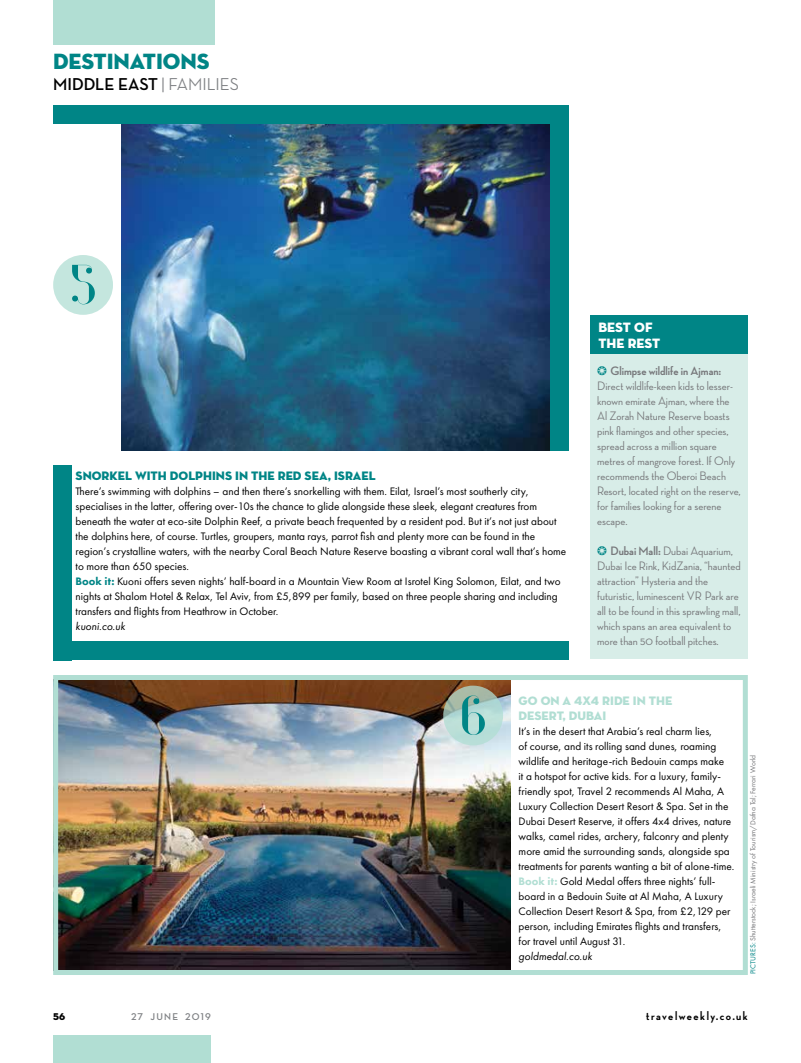
<style>
.page{position:relative;width:801px;height:1063px;background:#fff}
.page>*{position:absolute;margin:0;border:0;box-sizing:border-box;transform-origin:0 0}
.t1{font:700 53.75px "Vanity";color:#008586}
.t2{font:22.5px "Neutra Disp Titling";letter-spacing:-.005em;color:#008586}
.t3{font:700 17.5px "Neutra Disp";color:#000}
.t4{font:13.75px/16.6px "Neutra Disp Titling";color:#fff}
.t5{font:500 12.5px/15px "Neutra Disp";color:#77787b}
.t6{font:12.5px "Neutra Disp Titling";color:#008586}
.t7{font:12.5px/15px "Neutra Disp Titling";color:#b1ded3}
.t8{font:700 12.5px "Neutra Disp";letter-spacing:.12em;color:#000}
.t9{font:11.25px/15px "Futura New";color:#000}
.t10{font:italic 11.25px "Futura New";color:#000}
.t11{font:700 10px "Neutra Disp";letter-spacing:.12em;color:#808285}
.t12{font:10px "Neutra Disp Titling";color:#000}
.t13{font:7.5px "Futura New";color:#77787b}
.s1{font-weight:500;color:#808285}
.s2{font-weight:800;color:#008586}
.s3{color:#008586}
.s4{font-weight:700}
.s5{font-weight:800;color:#b1ded3}
</style>
<div class="page">
<img style="left:59px;top:681px;width:451px;height:288px">
<div style="left:53px;top:675px;width:695px;height:300px;border:5px solid #b1ded3"></div>
<img style="left:121px;top:123px;width:430px;height:327px">
<div style="left:53px;top:105px;width:503px;height:18px;background:#008586"></div>
<div style="left:53px;top:642px;width:516px;height:18px;background:#008586"></div>
<div style="left:53px;top:255px;width:60px;height:60px;background:#c4e6de;border-radius:50%"></div>
<svg style="left:443px;top:686px;width:60px;height:59px;background:#b1d1c7"></svg>
<div style="left:551px;top:105px;width:18px;height:345px;background:#008586"></div>
<div style="left:53px;top:465px;width:18px;height:195px;background:#008586"></div>
<div style="left:53px;top:1035px;width:158px;height:28px;background:#b1ded3"></div>
<div style="left:590px;top:325px;width:158px;height:334px;background:#d6ede7"></div>
<div style="left:590px;top:315px;width:158px;height:39px;background:#008586"></div>
<div style="left:53px;top:0;width:161px;height:44px;background:#b1ded3"></div>
<h2 class="t2" style="left:53px;top:47px;width:158px">DESTINATIONS</h2>
<h3 class="t3" style="left:53px;top:74px;width:187px">MIDDLE EAST <span class="s1">| FAMILIES</span></h3>
<h1 class="t1" style="left:70px;top:257px;width:28px">5</h1>
<p class="t6" style="left:76px;top:468px;width:301px">SNORKEL WITH DOLPHINS IN THE RED SEA, ISRAEL</p>
<p class="t9" style="left:76px;top:484px;width:492px">There’s swimming with dolphins – and then there’s snorkelling with them. Eilat, Israel’s most southerly city, specialises in the latter, offering over-10s the chance to glide alongside these sleek, elegant creatures from beneath the water at eco-site Dolphin Reef, a private beach frequented by a resident pod. But it’s not just about the dolphins here, of course. Turtles, groupers, manta rays, parrot fish and plenty more can be found in the region’s crystalline waters, with the nearby Coral Beach Nature Reserve boasting a vibrant coral wall that’s home to more than 650 species.<br><span class="s2">Book it:</span> Kuoni offers seven nights’ half-board in a Mountain View Room at Isrotel King Solomon, Eilat, and two nights at Shalom Hotel &amp; Relax, Tel Aviv, from £5,899 per family, based on three people sharing and including transfers and flights from Heathrow in October.</p>
<p class="t10" style="left:76px;top:620px;width:51px">kuoni.co.uk</p>
<p class="t4" style="left:598px;top:319px;width:63px">BEST OF<br>THE REST</p>
<p class="t5" style="left:597px;top:363px;width:145px"><span class="s3">❂</span> <span class="s4">Glimpse wildlife in Ajman:<br></span>Direct wildlife-keen kids to lesser&shy;known emirate Ajman, where the<br>Al Zorah Nature Reserve boasts pink flamingos and other species, spread across a million square metres of mangrove forest. If Only recommends the Oberoi Beach<br>Resort, located right on the reserve, for families looking for a serene escape.</p>
<p class="t5" style="left:597px;top:543px;width:145px"><span class="s3">❂</span> <span class="s4">Dubai Mall:</span> Dubai Aquarium, Dubai Ice Rink, KidZania, “haunted attraction” Hysteria and the futuristic, luminescent VR Park are all to be found in this sprawling mall, which spans an area equivalent to more than 50 football pitches.</p>
<h1 class="t1" style="left:460px;top:688px;width:28px">6</h1>
<p class="t7" style="left:519px;top:693px;width:155px">GO ON A 4X4 RIDE IN THE<br>DESERT, DUBAI</p>
<p class="t9" style="left:519px;top:724px;width:217px">It’s in the desert that Arabia’s real charm lies,<br>of course, and its rolling sand dunes, roaming wildlife and heritage-rich Bedouin camps make<br>it a hotspot for active kids. For a luxury, family&shy;friendly spot, Travel 2 recommends Al Maha, A Luxury Collection Desert Resort &amp; Spa. Set in the Dubai Desert Reserve, it offers 4x4 drives, nature walks, camel rides, archery, falconry and plenty more amid the surrounding sands, alongside spa treatments for parents wanting a bit of alone-time.<br><span class="s5">Book it:</span> Gold Medal offers three nights’ full&shy;board in a Bedouin Suite at Al Maha, A Luxury Collection Desert Resort &amp; Spa, from £2,129 per person, including Emirates flights and transfers, for travel until August 31.</p>
<p class="t10" style="left:519px;top:950px;width:75px">goldmedal.co.uk</p>
<p class="t13" style="left:748px;top:974px;width:221px;rotate:-90deg"><span class="s3">PICTURES:</span> Shutterstock; Israeli Ministry of Tourism/Dafna Tal; Ferrari World</p>
<p class="t12" style="left:53px;top:1010px;width:14px">56</p>
<p class="t11" style="left:131px;top:1011px;width:81px">27 JUNE 2019</p>
<p class="t8" style="left:646px;top:1009px;width:103px">travelweekly.co.uk</p>
</div>
